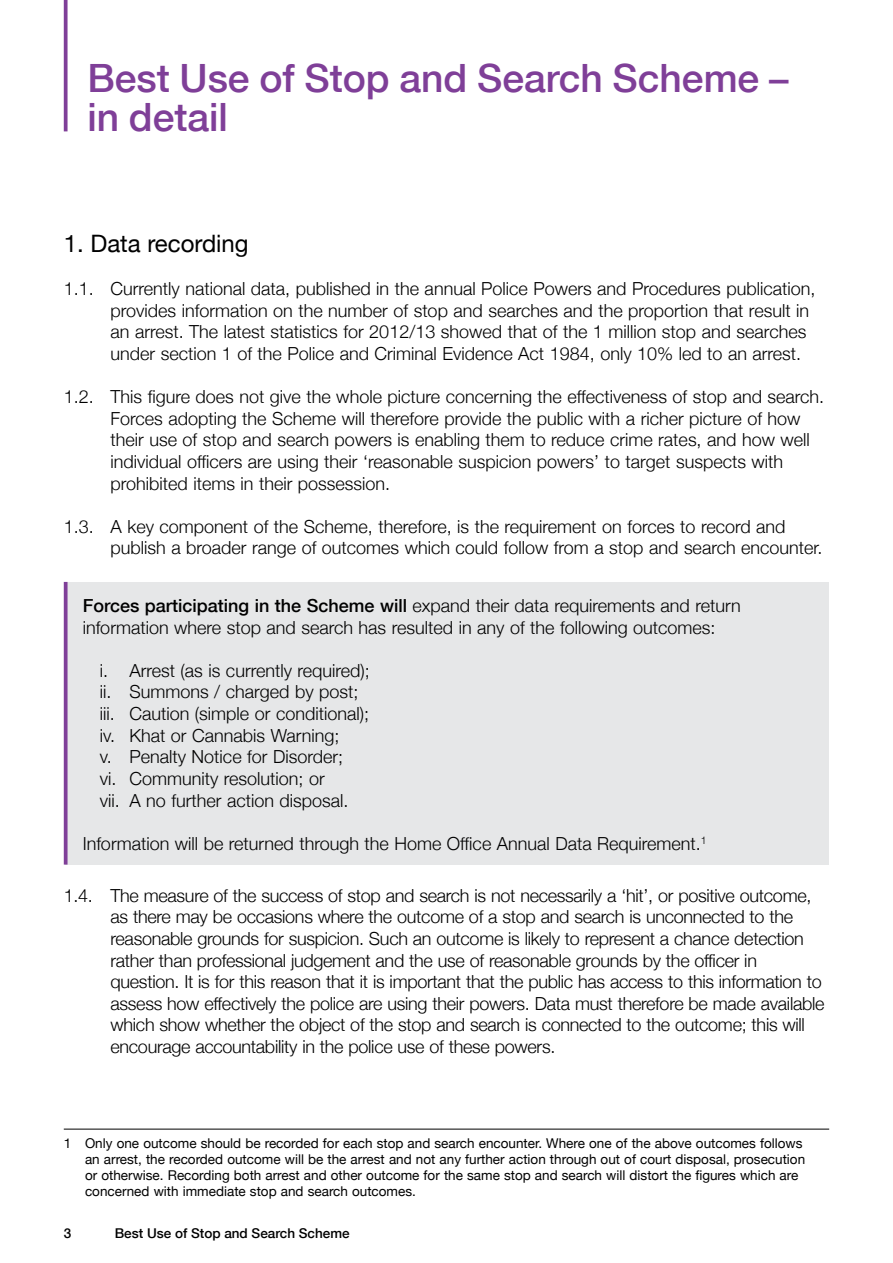
<style>
.page{position:relative;width:893px;height:1263px;background:#fff}
.page>*{position:absolute;margin:0;border:0;box-sizing:border-box;transform-origin:0 0}
.Section_title_1{font:500 39px/39px "Helvetica Neue";color:#7f3f98}
.B_heading{font:24px "Helvetica Neue";color:#000}
.Body_numbered_2{font:300 18px/21.6px "Helvetica Neue";color:#000}
.Body{font:300 18px/21.6px "Helvetica Neue";color:#000}
.Footnote__first_on_p{font:13.5px/16.2px "Helvetica Neue";color:#000}
.t1{font:500 13.5px "Helvetica Neue";color:#000}
.s1{font-weight:500}
</style>
<div class="page">
<svg style="left:64px;top:0;width:4px;height:131px"></svg>
<div style="left:66px;top:582px;width:763px;height:282px;background:#e6e7e8"></div>
<svg style="left:64px;top:582px;width:4px;height:282px"></svg>
<hr style="left:64px;top:1129px;width:765px;height:1px;background:#000">
<p class="Section_title_1" style="left:87px;top:57px;width:703px">Best Use of Stop and Search Scheme – in detail</p>
<p class="B_heading" style="left:64px;top:223px;width:186px">1. Data recording</p>
<p class="Body_numbered_2" style="left:111px;top:277px;width:706px;text-indent:-47px">1.1. Currently national data, published in the annual Police Powers and Procedures publication, provides information on the number of stop and searches and the proportion that result in an arrest. The latest statistics for 2012/13 showed that of the 1 million stop and searches under section 1 of the Police and Criminal Evidence Act 1984, only 10% led to an arrest.</p>
<p class="Body_numbered_2" style="left:111px;top:385px;width:715px;text-indent:-47px">1.2. This figure does not give the whole picture concerning the effectiveness of stop and search.<br>Forces adopting the Scheme will therefore provide the public with a richer picture of how their use of stop and search powers is enabling them to reduce crime rates, and how well individual officers are using their ‘reasonable suspicion powers’ to target suspects with prohibited items in their possession.</p>
<p class="Body_numbered_2" style="left:111px;top:514px;width:713px;text-indent:-47px">1.3. A key component of the Scheme, therefore, is the requirement on forces to record and publish a broader range of outcomes which could follow from a stop and search encounter.</p>
<p class="Body" style="left:83px;top:594px;width:660px"><span class="s1">Forces participating in the Scheme will</span> expand their data requirements and return information where stop and search has resulted in any of the following outcomes:</p>
<p class="Body" style="left:100px;top:659px;width:272px">i. Arrest (as is currently required);</p>
<p class="Body" style="left:100px;top:680px;width:260px">ii. Summons / charged by post;</p>
<p class="Body" style="left:100px;top:702px;width:271px">iii. Caution (simple or conditional);</p>
<p class="Body" style="left:100px;top:723px;width:241px">iv. Khat or Cannabis Warning;</p>
<p class="Body" style="left:100px;top:745px;width:245px">v. Penalty Notice for Disorder;</p>
<p class="Body" style="left:100px;top:767px;width:227px">vi. Community resolution; or</p>
<p class="Body" style="left:100px;top:788px;width:250px">vii. A no further action disposal.</p>
<p class="Body" style="left:83px;top:831px;width:626px">Information will be returned through the Home Office Annual Data Requirement.<sup>1</sup></p>
<p class="Body_numbered_2" style="left:111px;top:883px;width:715px;text-indent:-47px">1.4. The measure of the success of stop and search is not necessarily a ‘hit’, or positive outcome, as there may be occasions where the outcome of a stop and search is unconnected to the reasonable grounds for suspicion. Such an outcome is likely to represent a chance detection rather than professional judgement and the use of reasonable grounds by the officer in question. It is for this reason that it is important that the public has access to this information to assess how effectively the police are using their powers. Data must therefore be made available which show whether the object of the stop and search is connected to the outcome; this will encourage accountability in the police use of these powers.</p>
<p class="Footnote__first_on_p" style="left:85px;top:1134px;width:722px;text-indent:-21px">1 Only one outcome should be recorded for each stop and search encounter. Where one of the above outcomes follows an arrest, the recorded outcome will be the arrest and not any further action through out of court disposal, prosecution or otherwise. Recording both arrest and other outcome for the same stop and search will distort the figures which are concerned with immediate stop and search outcomes.</p>
<p class="t1" style="left:64px;top:1222px;width:9px">3</p>
<p class="t1" style="left:115px;top:1222px;width:236px">Best Use of Stop and Search Scheme</p>
</div>
